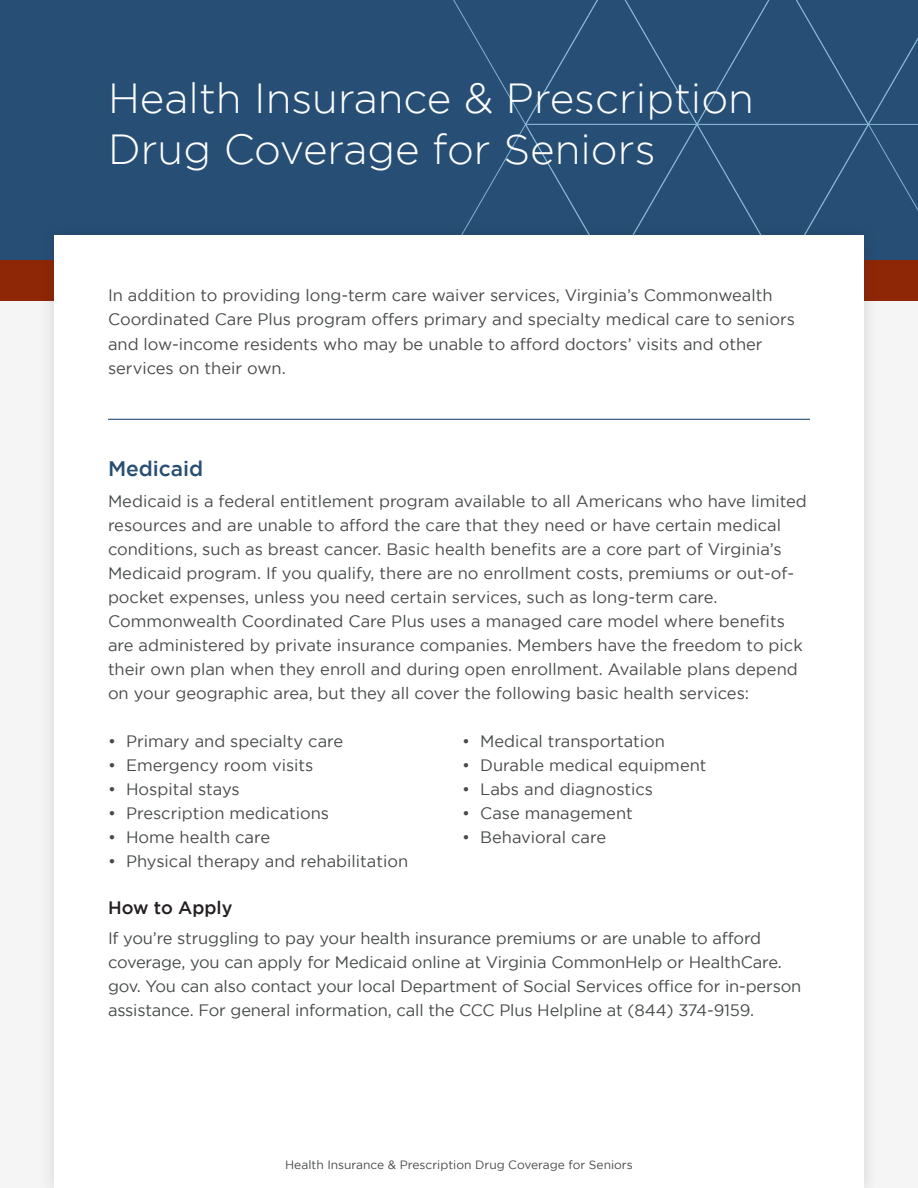
<style>
.page{position:relative;width:918px;height:1188px;background:#f5f5f5}
.page>*{position:absolute;margin:0;border:0;box-sizing:border-box;transform-origin:0 0}
.t1{font:300 42px/50.4px "Gotham";color:#fff}
.t2{font:500 21px "Gotham";color:#274e75}
.t3{font:500 18px "Gotham";color:#231f20}
.t4{font:16.5px/24px "Gotham";color:#474b49}
.t5{font:12px "Gotham";color:#474b49}
</style>
<div class="page">
<div style="left:0;top:0;width:918px;height:280px;background:#274e75"></div>
<svg style="left:453px;top:0;width:465px;height:220px"></svg>
<div style="left:0;top:260px;width:918px;height:41px;background:#8d2706"></div>
<div style="left:39px;top:220px;width:841px;height:968px;background:#231f20;opacity:.15"></div>
<div style="left:54px;top:235px;width:810px;height:953px;background:#fff"></div>
<hr style="left:108px;top:419px;width:702px;height:1px;background:#274e75">
<h1 class="t1" style="left:108px;top:73px;width:647px">Health Insurance &amp; Prescription<br>Drug Coverage for Seniors</h1>
<p class="t4" style="left:108px;top:283px;width:689px">In addition to providing long-term care waiver services, Virginia’s Commonwealth Coordinated Care Plus program offers primary and specialty medical care to seniors and low-income residents who may be unable to afford doctors’ visits and other services on their own.</p>
<p class="t2" style="left:108px;top:457px;width:97px">Medicaid</p>
<p class="t4" style="left:108px;top:489px;width:700px">Medicaid is a federal entitlement program available to all Americans who have limited resources and are unable to afford the care that they need or have certain medical conditions, such as breast cancer. Basic health benefits are a core part of Virginia’s Medicaid program. If you qualify, there are no enrollment costs, premiums or out-of&shy;pocket expenses, unless you need certain services, such as long-term care.<br>Commonwealth Coordinated Care Plus uses a managed care model where benefits are administered by private insurance companies. Members have the freedom to pick their own plan when they enroll and during open enrollment. Available plans depend on your geographic area, but they all cover the following basic health services:</p>
<p class="t4" style="left:108px;top:729px;width:237px">• Primary and specialty care</p>
<p class="t4" style="left:108px;top:753px;width:207px">• Emergency room visits</p>
<p class="t4" style="left:108px;top:777px;width:133px">• Hospital stays</p>
<p class="t4" style="left:108px;top:801px;width:223px">• Prescription medications</p>
<p class="t4" style="left:108px;top:825px;width:164px">• Home health care</p>
<p class="t4" style="left:108px;top:849px;width:302px">• Physical therapy and rehabilitation</p>
<p class="t4" style="left:462px;top:729px;width:204px">• Medical transportation</p>
<p class="t4" style="left:462px;top:753px;width:246px">• Durable medical equipment</p>
<p class="t4" style="left:462px;top:777px;width:192px">• Labs and diagnostics</p>
<p class="t4" style="left:462px;top:801px;width:172px">• Case management</p>
<p class="t4" style="left:462px;top:825px;width:145px">• Behavioral care</p>
<p class="t3" style="left:108px;top:897px;width:126px">How to Apply</p>
<p class="t4" style="left:108px;top:926px;width:695px">If you’re struggling to pay your health insurance premiums or are unable to afford coverage, you can apply for Medicaid online at Virginia CommonHelp or HealthCare. gov. You can also contact your local Department of Social Services office for in-person assistance. For general information, call the CCC Plus Helpline at (844) 374-9159.</p>
<p class="t5" style="left:285px;top:1158px;width:349px">Health Insurance &amp; Prescription Drug Coverage for Seniors</p>
</div>
